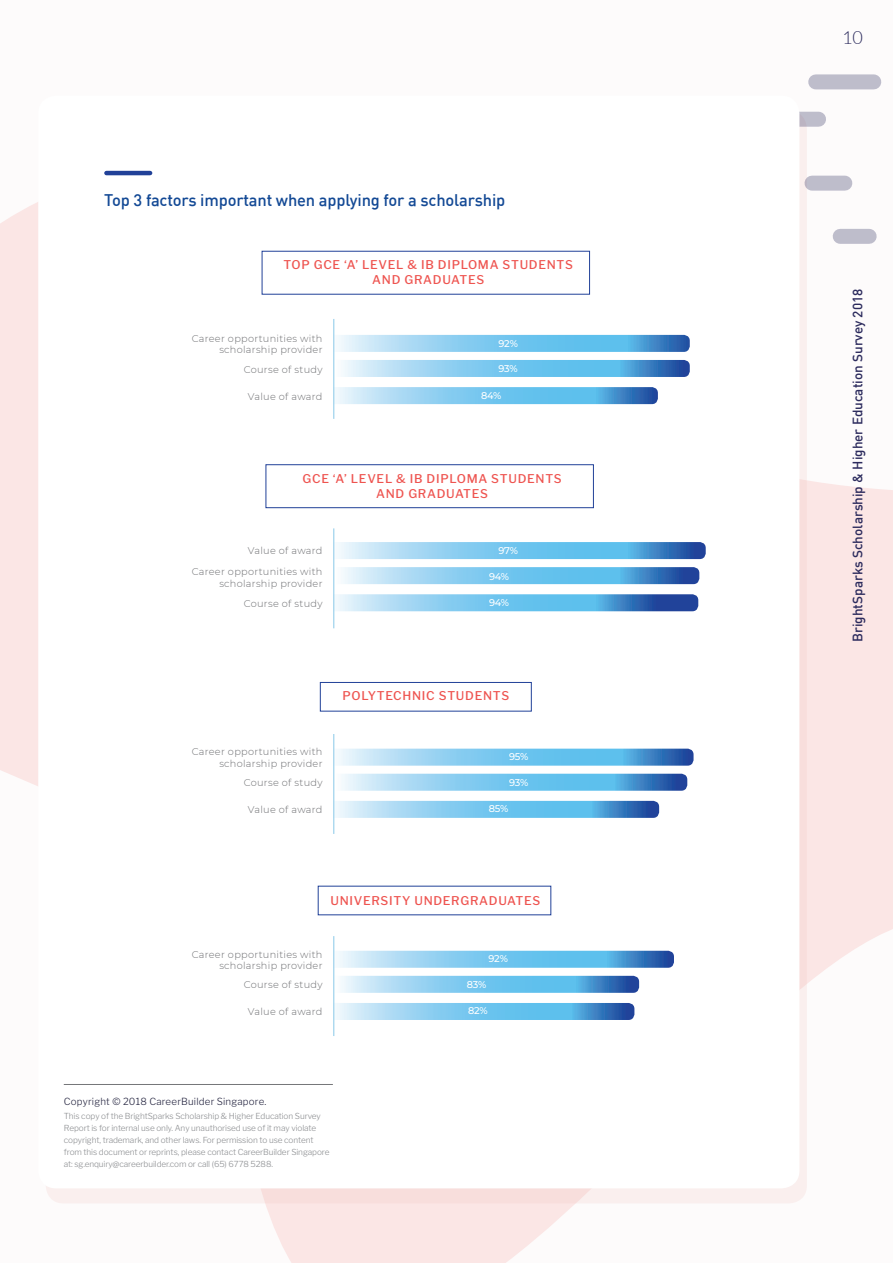
<style>
.page{position:relative;width:893px;height:1263px;background:#fff}
.page>*{position:absolute;margin:0;border:0;box-sizing:border-box;transform-origin:0 0}
.t1{font:300 18px "Lato";color:#2c2b5d}
.t2{font:500 16.5px "DIN";letter-spacing:-.01em;color:#134995}
.t3{font:500 13.5px "DIN";color:#2c2b5d}
.t4{font:500 12px/15px "Libre Franklin";letter-spacing:.06em;color:#ee5450;text-align:center}
.t5{font:300 9.75px/11.7px "Montserrat";letter-spacing:.03em;color:#6c6d70;text-align:right}
.t6{font:300 9.75px "Libre Franklin";letter-spacing:.02em;color:#272742}
.t7{font:500 9.75px "Montserrat";letter-spacing:-.02em;color:#fff}
.t8{font:300 8.25px/12px "Libre Franklin";letter-spacing:-.01em;color:#8d8f92}
</style>
<div class="page">
<div style="left:0;top:0;width:893px;height:1263px;background:linear-gradient(to bottom,#fcf3f3,#fcf1f1)"></div>
<div style="left:46px;top:111px;width:761px;height:1092px;background:linear-gradient(to right,#f9e8e6,#f9e8e6);border-radius:18px"></div>
<div style="left:781px;top:112px;width:38px;height:15px;background:#bebdcb"></div>
<div style="left:816px;top:74px;width:58px;height:15px;background:#bebdcb"></div>
<div style="left:812px;top:176px;width:33px;height:15px;background:#bebdcb"></div>
<div style="left:840px;top:229px;width:29px;height:15px;background:#bebdcb"></div>
<div style="left:38px;top:96px;width:761px;height:1092px;background:#fff;border-radius:18px"></div>
<hr style="left:64px;top:1084px;width:269px;height:1px;background:#757679">
<hr style="left:106px;top:171px;width:44px;height:4px;background:#214198">
<div style="left:262px;top:251px;width:328px;height:43px;border:1px solid #214198"></div>
<div style="left:266px;top:464px;width:328px;height:44px;border:1px solid #214198"></div>
<div style="left:320px;top:682px;width:211px;height:29px;border:1px solid #214198"></div>
<svg style="left:334px;top:335px;width:356px;height:17px;background:#7fc3e9"></svg>
<svg style="left:334px;top:360px;width:356px;height:17px;background:#7ebfe7"></svg>
<svg style="left:334px;top:387px;width:324px;height:17px;background:#7dc0e8"></svg>
<hr style="left:333px;top:319px;width:1px;height:100px;background:#88c8e8">
<svg style="left:334px;top:542px;width:372px;height:17px;background:#7bbde6"></svg>
<svg style="left:334px;top:567px;width:365px;height:17px;background:#7cbce5"></svg>
<svg style="left:334px;top:594px;width:364px;height:17px;background:#74b3df"></svg>
<hr style="left:333px;top:528px;width:1px;height:100px;background:#88c8e8">
<svg style="left:334px;top:749px;width:359px;height:17px;background:#7ec0e7"></svg>
<svg style="left:334px;top:951px;width:340px;height:17px;background:#7ec0e7"></svg>
<svg style="left:334px;top:774px;width:353px;height:17px;background:#7ebfe6"></svg>
<svg style="left:334px;top:976px;width:305px;height:17px;background:#7ebee6"></svg>
<svg style="left:334px;top:801px;width:325px;height:17px;background:#7bbde6"></svg>
<svg style="left:334px;top:1003px;width:300px;height:17px;background:#7abde6"></svg>
<hr style="left:333px;top:734px;width:1px;height:100px;background:#88c8e8">
<hr style="left:333px;top:936px;width:1px;height:100px;background:#88c8e8">
<h2 class="t2" style="left:104px;top:190px;width:403px">Top 3 factors important when applying for a scholarship</h2>
<h3 class="t4" style="left:283px;top:257px;width:291px">TOP GCE ‘A’ LEVEL &amp; IB DI PLOMA STUDENTS<br>AND GRADUATES</h3>
<p class="t5" style="left:192px;top:332px;width:132px">Career opportunities with scholarship provider</p>
<p class="t5" style="left:244px;top:363px;width:80px">Course of study</p>
<p class="t5" style="left:248px;top:390px;width:76px">Value of award</p>
<p class="t7" style="left:498px;top:336px;width:21px">92%</p>
<p class="t7" style="left:499px;top:362px;width:21px">93%</p>
<p class="t7" style="left:481px;top:388px;width:22px">84%</p>
<h3 class="t4" style="left:302px;top:471px;width:261px">GCE ‘A’ LEVEL &amp; IB DI PLOMA STUDENTS<br>AND GRADUATES</h3>
<p class="t5" style="left:192px;top:540px;width:132px;line-height:20.7px">Value of award<br>Career opportunities with</p>
<p class="t5" style="left:219px;top:572px;width:105px;line-height:20.7px">scholarship provider<br>Course of study</p>
<p class="t7" style="left:498px;top:543px;width:21px">97%</p>
<p class="t7" style="left:489px;top:569px;width:22px">94%</p>
<p class="t7" style="left:489px;top:595px;width:22px">94%</p>
<p class="t5" style="left:192px;top:746px;width:132px">Career opportunities with scholarship provider</p>
<p class="t5" style="left:244px;top:777px;width:80px">Course of study</p>
<p class="t5" style="left:248px;top:804px;width:76px">Value of award</p>
<h3 class="t4" style="left:342px;top:688px;width:168px">POLYTECHNIC STUDENTS</h3>
<p class="t7" style="left:509px;top:750px;width:21px">95%</p>
<p class="t7" style="left:509px;top:776px;width:21px">93%</p>
<p class="t7" style="left:489px;top:802px;width:21px">85%</p>
<h3 class="t4" style="left:330px;top:893px;width:131px">U NIVERSITY UNDERGR</h3>
<h3 class="t4" style="left:479px;top:893px;width:62px">ADUATES</h3>
<p class="t5" style="left:192px;top:948px;width:132px">Career opportunities with scholarship provider</p>
<p class="t5" style="left:244px;top:979px;width:80px">Course of study</p>
<p class="t5" style="left:248px;top:1006px;width:76px">Value of award</p>
<p class="t7" style="left:488px;top:952px;width:21px">92%</p>
<p class="t7" style="left:467px;top:978px;width:21px">83%</p>
<p class="t7" style="left:468px;top:1004px;width:21px">82%</p>
<p class="t6" style="left:64px;top:1096px;width:204px">Copyright © 2018 CareerBuilder Singapore.</p>
<p class="t8" style="left:64px;top:1110px;width:267px">This copy of the BrightSparks Scholarship &amp; Higher Education Survey Report is for internal use only. Any unauthorised use of it may violate copyright, trademark, and other laws. For permission to use content from this document or reprints, please contact CareerBuilder Singapore at: sg.enquiry@careerbuilder.com or call (65) 6778 5288.</p>
<h1 class="t1" style="left:842px;top:28px;width:22px">10</h1>
<h3 class="t3" style="left:849px;top:642px;width:355px;rotate:-90deg">BrightSparks Scholarship &amp; Higher Education Survey 2018</h3>
</div>
